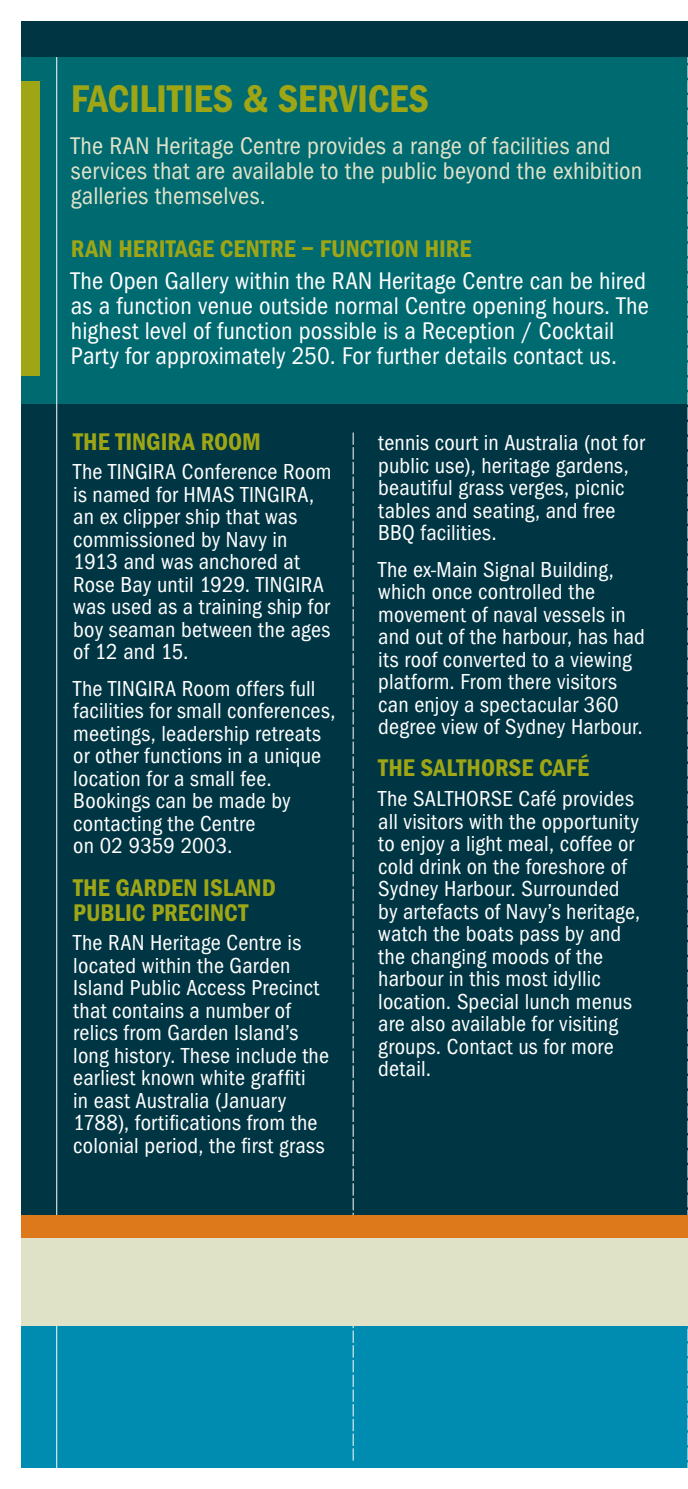
<style>
.page{position:relative;width:688px;height:1489px;background:#fff}
.page>*{position:absolute;margin:0;border:0;box-sizing:border-box;transform-origin:0 0}
.t1{font:600 condensed 40px "Franklin Gothic";letter-spacing:-.005em;color:#9ea615}
.t2{font:condensed 25px/25px "Franklin Gothic";letter-spacing:.005em;color:#fff}
.t3{font:condensed 25px/25px "Franklin Gothic";letter-spacing:.005em;color:#e0e2c8}
.t4{font:600 condensed 25px/25px "Franklin Gothic";color:#9ea615}
.t5{font:condensed 22.5px/22.5px "Franklin Gothic";letter-spacing:.01em;color:#fff}
</style>
<div class="page">
<div style="left:21px;top:404px;width:666px;height:810px;background:#003644"></div>
<div style="left:21px;top:1325px;width:666px;height:142px;background:#008bb0"></div>
<svg style="left:352px;top:432px;width:1px;height:1028px"></svg>
<div style="left:21px;top:57px;width:666px;height:347px;background:#006a71"></div>
<svg style="left:687px;top:21px;width:1px;height:1447px"></svg>
<hr style="left:56px;top:18px;width:1px;height:1470px;background:#fff">
<div style="left:21px;top:81px;width:19px;height:295px;background:#9ea615"></div>
<div style="left:21px;top:21px;width:666px;height:36px;background:#003644"></div>
<div style="left:21px;top:1237px;width:666px;height:88px;background:#e0e2c8"></div>
<div style="left:21px;top:1214px;width:666px;height:23px;background:#de791b"></div>
<h1 class="t1" style="left:71px;top:75px;width:359px">FACILITIES &amp; SERVICES</h1>
<p class="t3" style="left:71px;top:134px;width:572px">The RAN Heritage Centre provides a range of facilities and services that are available to the public beyond the exhibition galleries themselves.</p>
<p class="t4" style="left:71px;top:236px;width:402px">RAN HERITAGE CENTRE – FUNCTION HIRE</p>
<p class="t2" style="left:71px;top:268px;width:579px">The Open Gallery within the RAN Heritage Centre can be hired as a function venue outside normal Centre opening hours. The highest level of function possible is a Reception / Cocktail Party for approximately 250. For further details contact us.</p>
<p class="t4" style="left:73px;top:429px;width:189px">THE TINGIRA ROOM</p>
<p class="t5" style="left:73px;top:460px;width:260px">The TINGIRA Conference Room is named for HMAS TINGIRA, an ex clipper ship that was commissioned by Navy in<br>1913 and was anchored at<br>Rose Bay until 1929. TINGIRA was used as a training ship for boy seaman between the ages of 12 and 15.</p>
<p class="t5" style="left:73px;top:677px;width:264px">The TINGIRA Room offers full facilities for small conferences, meetings, leadership retreats or other functions in a unique location for a small fee.<br>Bookings can be made by contacting the Centre<br>on 02 9359 2003.</p>
<p class="t4" style="left:73px;top:874px;width:204px">THE GARDEN ISLAND<br>PUBLIC PRECINCT</p>
<p class="t5" style="left:73px;top:931px;width:257px">The RAN Heritage Centre is located within the Garden<br>Island Public Access Precinct that contains a number of relics from Garden Island’s long history. These include the earliest known white graffiti<br>in east Australia (January<br>1788), fortifications from the colonial period, the first grass</p>
<p class="t5" style="left:378px;top:431px;width:268px">tennis court in Australia (not for public use), heritage gardens, beautiful grass verges, picnic tables and seating, and free<br>BBQ facilities.</p>
<p class="t5" style="left:378px;top:558px;width:268px">The ex-Main Signal Building, which once controlled the movement of naval vessels in and out of the harbour, has had its roof converted to a viewing platform. From there visitors can enjoy a spectacular 360 degree view of Sydney Harbour.</p>
<p class="t4" style="left:378px;top:755px;width:212px">THE SALTHORSE CAFÉ</p>
<p class="t5" style="left:378px;top:787px;width:263px">The SALTHORSE Café provides all visitors with the opportunity to enjoy a light meal, coffee or cold drink on the foreshore of<br>Sydney Harbour. Surrounded by artefacts of Navy’s heritage, watch the boats pass by and the changing moods of the harbour in this most idyllic location. Special lunch menus are also available for visiting groups. Contact us for more detail.</p>
</div>
